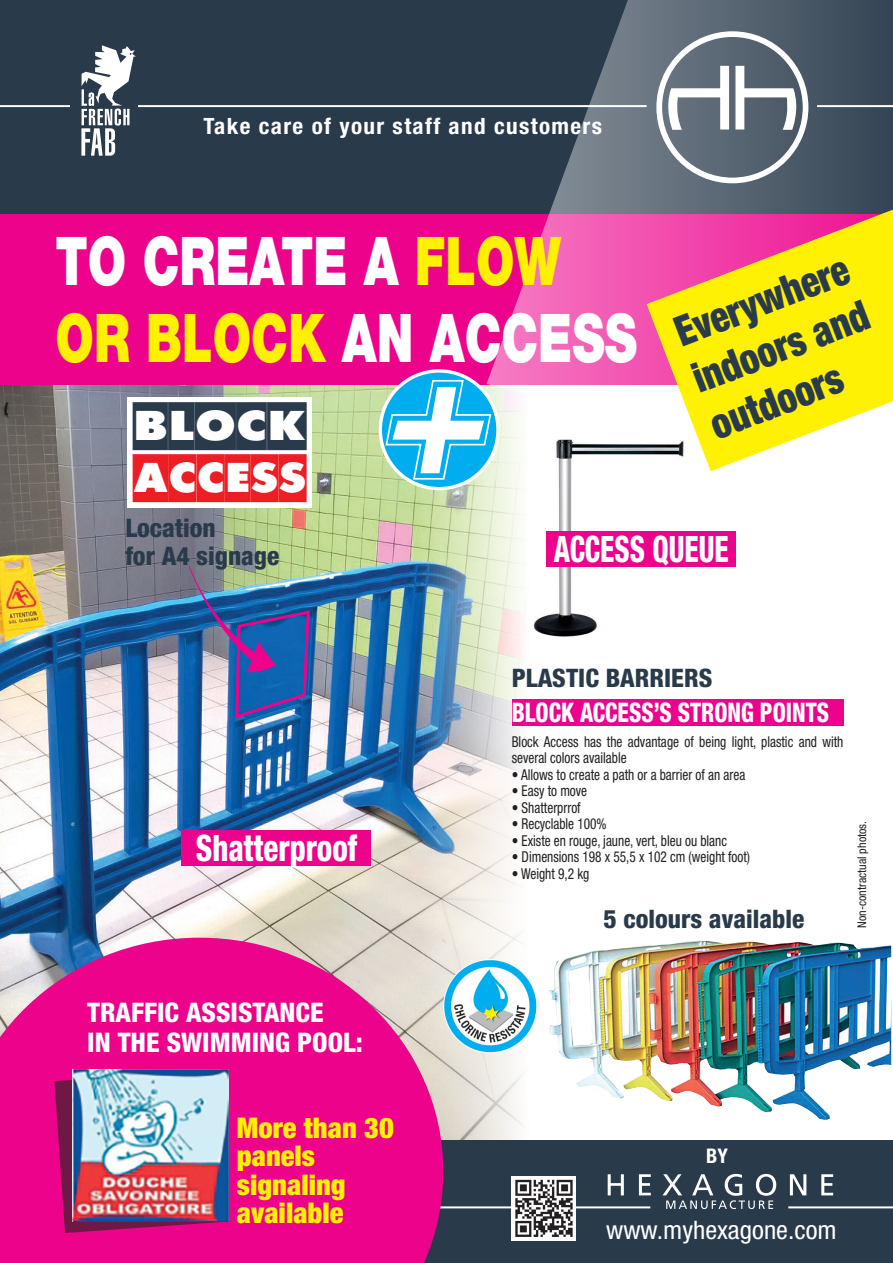
<style>
.page{position:relative;width:893px;height:1263px;background:#fff}
.page>*{position:absolute;margin:0;border:0;box-sizing:border-box;transform-origin:0 0}
.t1{font:900 67.2px "Helvetica Neue LT Std";color:#fff;scale:.72 1}
.t2{font:900 condensed 42px "Helvetica Neue LT Std";color:#293a4b;scale:.9 1}
.t3{font:41.55px "Futuris X Cameo C";color:#ee1d23}
.t4{font:41.55px "Futuris X Cameo C";color:#293a4b;scale:1.11 1}
.t5{font:800 condensed 36.45px "Helvetica Neue LT Std";color:#fff;scale:.85 1}
.t6{font:800 condensed 36.45px "Helvetica Neue LT Std";color:#fff;scale:.78 1}
.t7{font:900 condensed 28.5px "Helvetica Neue LT Std";color:#fff101}
.t8{font:800 condensed 27px "Helvetica Neue LT Std";color:#fff}
.t9{font:800 condensed 27px "Helvetica Neue LT Std";color:#fff;scale:.85 1}
.t10{font:800 condensed 25.5px "Helvetica Neue LT Std";color:#293a4b}
.t11{font:condensed 25.5px "Helvetica Neue LT Std";color:#fff;scale:1.04 1}
.t12{font:700 condensed 22.5px "Helvetica Neue LT Std";letter-spacing:.06em;color:#fff}
.t13{font:700 condensed 20.25px "Helvetica Neue LT Std";color:#fff}
.t14{font:condensed 15px/16.5px "Helvetica Neue LT Std";color:#231f20;scale:.89 1}
.t15{font:condensed 12px "Helvetica Neue LT Std";color:#231f20}
.s1{color:#fff101}
</style>
<div class="page">
<img style="left:0;top:385px;width:531px;height:755px">
<div style="left:0;top:0;width:893px;height:385px;background:#293a4b"></div>
<div style="left:0;top:1141px;width:893px;height:122px;background:#293a4b"></div>
<svg style="left:81px;top:45px;width:55px;height:111px"></svg>
<hr style="left:0;top:105px;width:70px;height:2px;background:#fff">
<div style="left:0;top:214px;width:893px;height:171px;background:#ed028c"></div>
<hr style="left:0;top:1206px;width:650px;height:2px;background:#fff">
<hr style="left:788px;top:1206px;width:105px;height:2px;background:#fff">
<svg style="left:608px;top:1174px;width:16px;height:21px"></svg>
<svg style="left:639px;top:1174px;width:12px;height:21px"></svg>
<svg style="left:790px;top:1174px;width:16px;height:21px"></svg>
<svg style="left:821px;top:1174px;width:12px;height:21px"></svg>
<svg style="left:662px;top:1174px;width:114px;height:35px"></svg>
<svg style="left:486px;top:0;width:407px;height:444px"></svg>
<svg style="left:380px;top:371px;width:118px;height:118px"></svg>
<svg style="left:378px;top:379px;width:121px;height:101px"></svg>
<svg style="left:664px;top:66px;width:65px;height:64px;background:#969fa7"></svg>
<svg style="left:735px;top:66px;width:65px;height:64px;background:#8b949d"></svg>
<div style="left:656px;top:31px;width:152px;height:152px;border:6px solid #fff;border-radius:50%"></div>
<hr style="left:138px;top:105px;width:509px;height:2px;background:#fff">
<svg style="left:647px;top:210px;width:246px;height:261px;background:#f9ce46"></svg>
<svg style="left:0;top:938px;width:443px;height:325px;background:#e62195"></svg>
<div style="left:512px;top:699px;width:331px;height:26px;background:#ed028c"></div>
<div style="left:181px;top:830px;width:190px;height:36px;background:#ed028c"></div>
<img style="left:512px;top:1177px;width:63px;height:64px">
<img style="left:548px;top:944px;width:312px;height:176px">
<img style="left:443px;top:959px;width:95px;height:94px;border-radius:47px">
<svg style="left:54px;top:1070px;width:166px;height:163px;background:#a01768"></svg>
<img style="left:73px;top:1069px;width:155px;height:152px">
<img style="left:531px;top:437px;width:155px;height:200px">
<div style="left:546px;top:531px;width:190px;height:35px;background:#ed028c"></div>
<div style="left:128px;top:398px;width:184px;height:110px;background:#fff"></div>
<img style="left:188px;top:566px;width:123px;height:154px">
<p class="t12" style="left:203px;top:113px;width:400px">Take care of your staff and customers</p>
<p class="t1" style="left:56px;top:221px;width:704px">TO CREATE A <span class="s1">FLOW</span></p>
<p class="t1" style="left:56px;top:298px;width:809px"><span class="s1">OR BLOCK</span> AN ACCESS</p>
<p class="t4" style="left:133px;top:402px;width:158px">BLOCK</p>
<p class="t3" style="left:133px;top:454px;width:176px">ACCESS</p>
<p class="t2" style="left:667px;top:309px;width:205px;rotate:-21deg">Everywhere</p>
<p class="t2" style="left:685px;top:355px;width:208px;rotate:-21deg">indoors and</p>
<p class="t2" style="left:703px;top:402px;width:156px;rotate:-21deg">outdoors</p>
<p class="t10" style="left:125px;top:512px;width:92px">Location</p>
<p class="t10" style="left:125px;top:540px;width:156px">for A4 signage</p>
<p class="t6" style="left:554px;top:526px;width:226px">ACCESS QUEUE</p>
<p class="t5" style="left:196px;top:825px;width:191px">Shatterproof</p>
<p class="t8" style="left:87px;top:996px;width:238px">TRAFFIC ASSISTANCE</p>
<p class="t8" style="left:87px;top:1026px;width:277px">IN THE SWIMMING POOL:</p>
<p class="t7" style="left:237px;top:1110px;width:158px">More than 30</p>
<p class="t7" style="left:237px;top:1139px;width:80px">panels</p>
<p class="t7" style="left:237px;top:1167px;width:110px">signaling</p>
<p class="t7" style="left:237px;top:1196px;width:108px">available</p>
<p class="t10" style="left:512px;top:662px;width:202px">PLASTIC BARRIERS</p>
<p class="t9" style="left:512px;top:695px;width:375px">BLOCK ACCESS’S STRONG POINTS</p>
<p class="t14" style="left:512px;top:733px;width:374px">Block Access has the advantage of being light, plastic and with several colors available</p>
<p class="t14" style="left:512px;top:766px;width:264px">• Allows to create a path or a barrier of an area</p>
<p class="t14" style="left:512px;top:782px;width:86px">• Easy to move</p>
<p class="t14" style="left:512px;top:799px;width:79px">• Shatterprrof</p>
<p class="t14" style="left:512px;top:815px;width:108px">• Recyclable 100%</p>
<p class="t14" style="left:512px;top:832px;width:243px">• Existe en rouge, jaune, vert, bleu ou blanc</p>
<p class="t14" style="left:512px;top:848px;width:269px">• Dimensions 198 x 55,5 x 102 cm (weight foot)</p>
<p class="t14" style="left:512px;top:865px;width:89px">• Weight 9,2 kg</p>
<p class="t10" style="left:603px;top:903px;width:202px">5 colours available</p>
<p class="t15" style="left:855px;top:928px;width:108px;rotate:-90deg">Non-contractual photos.</p>
<p class="t13" style="left:706px;top:1144px;width:23px">BY</p>
<p class="t11" style="left:606px;top:1215px;width:223px">www.myhexagone.com</p>
</div>
